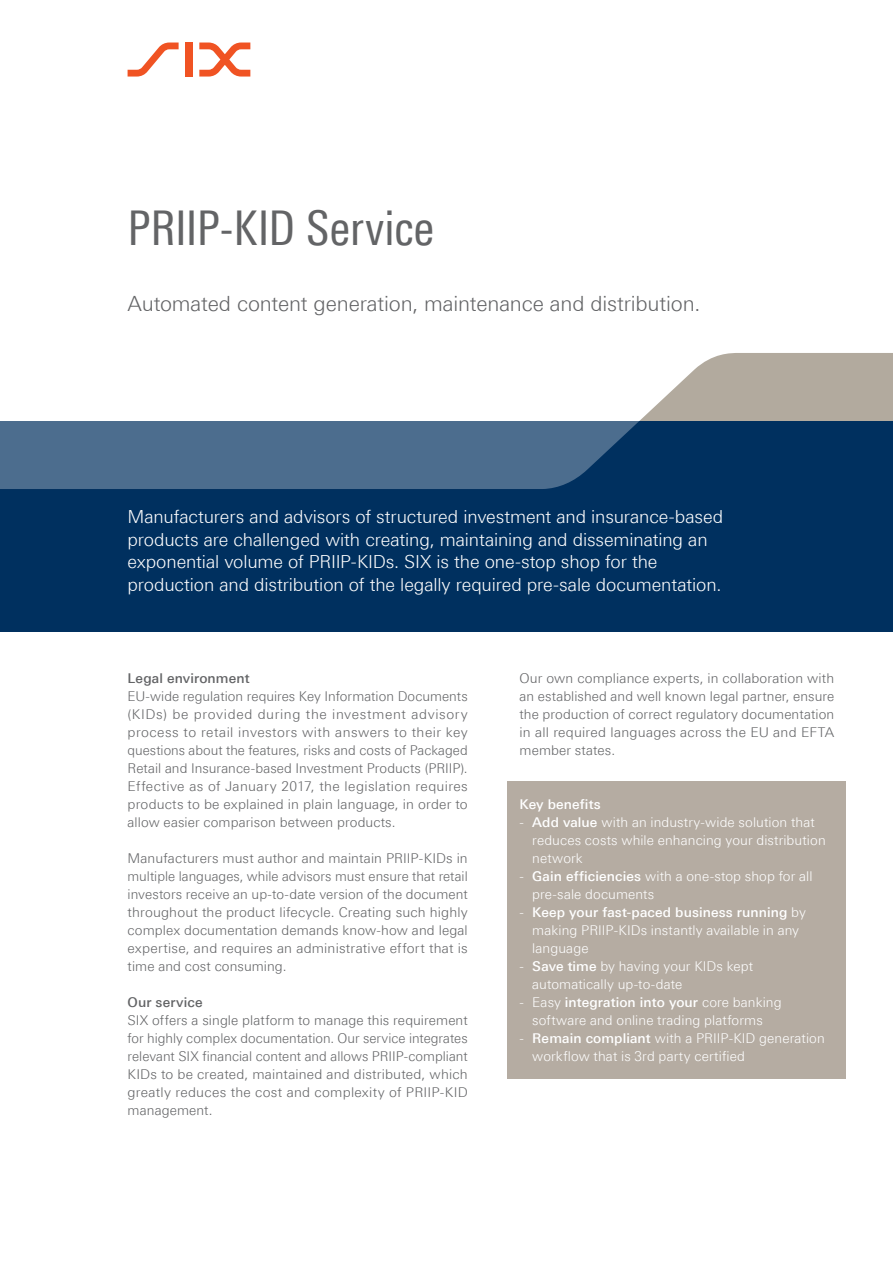
<style>
.page{position:relative;width:893px;height:1263px;background:#fff}
.page>*{position:absolute;margin:0;border:0;box-sizing:border-box;transform-origin:0 0}
.t1{font:48px "Linotype Univers 420 Cn";letter-spacing:-.01em;color:#636466}
.t2{font:300 21px "Linotype Univers 330";letter-spacing:-.01em;color:#636466}
.t3{font:300 18px/22.5px "Linotype Univers 330";letter-spacing:-.01em;color:#fff}
.t4{font:300 13.5px/18px "Linotype Univers 330";letter-spacing:.01em;color:#636466;text-align:justify}
.t5{font:300 13.5px/18px "Linotype Univers 330";letter-spacing:.005em;color:#fff}
.t6{font:500 13.5px "Linotype Univers 530";letter-spacing:.01em;color:#fff}
.t7{font:500 13.5px "Linotype Univers 530";letter-spacing:.01em;color:#636466}
.s1{font-family:"Linotype Univers 530";font-weight:500}
.s2{font-family:"Linotype Univers 330";font-weight:300}
</style>
<div class="page">
<svg style="left:128px;top:43px;width:51px;height:34px"></svg>
<div style="left:185px;top:43px;width:8px;height:34px;background:#f05323"></div>
<svg style="left:199px;top:43px;width:51px;height:34px"></svg>
<div style="left:0;top:421px;width:893px;height:210px;background:#00305f"></div>
<svg style="left:0;top:353px;width:893px;height:136px"></svg>
<div style="left:507px;top:781px;width:339px;height:298px;background:#b5aca2"></div>
<h1 class="t1" style="left:128px;top:200px;width:308px">PRIIP-KID Service</h1>
<h2 class="t2" style="left:128px;top:292px;width:574px">Automated content generation, maintenance and distribution.</h2>
<p class="t3" style="left:128px;top:505px;width:597px">Manufacturers and advisors of structured investment and insurance-based products are challenged with creating, maintaining and disseminating an exponential volume of PRIIP-KIDs. SIX is the one-stop shop for the production and distribution of the legally required pre-sale documentation.</p>
<p class="t7" style="left:128px;top:670px;width:124px">Legal environment</p>
<p class="t4" style="left:128px;top:687px;width:342px">EU-wide regulation requires Key Information Documents (KIDs) be provided during the investment advisory process to retail investors with answers to their key questions about the features, risks and costs of Packaged Retail and Insurance-based Investment Products (PRIIP).<br>Effective as of January 2017, the legislation requires products to be explained in plain language, in order to allow easier comparison between products.</p>
<p class="t4" style="left:128px;top:849px;width:342px">Manufacturers must author and maintain PRIIP-KIDs in multiple languages, while advisors must ensure that retail investors receive an up-to-date version of the document throughout the product lifecycle. Creating such highly complex documentation demands know-how and legal expertise, and requires an administrative effort that is time and cost consuming.</p>
<p class="t7" style="left:128px;top:994px;width:76px">Our service</p>
<p class="t4" style="left:128px;top:1011px;width:342px">SIX offers a single platform to manage this requirement for highly complex documentation. Our service integrates relevant SIX financial content and allows PRIIP-compliant KIDs to be created, maintained and distributed, which greatly reduces the cost and complexity of PRIIP-KID management.</p>
<p class="t4" style="left:519px;top:669px;width:316px">Our own compliance experts, in collaboration with an established and well known legal partner, ensure the production of correct regulatory documentation in all required languages across the EU and EFTA member states.</p>
<p class="t6" style="left:519px;top:796px;width:83px">Key benefits</p>
<p class="t5" style="left:532px;top:813px;width:295px;text-indent:-13px">- <span class="s1">Add value</span> with an industry-wide solution that reduces costs while enhancing your distribution network</p>
<p class="t5" style="left:532px;top:867px;width:282px;text-indent:-13px">- <span class="s1">Gain efficiencies</span> with a one-stop shop for all pre-sale documents</p>
<p class="t6" style="left:519px;top:904px;width:288px"><span class="s2">-</span> Keep your fast-paced business running <span class="s2">by</span></p>
<p class="t5" style="left:532px;top:921px;width:268px">making PRIIP-KIDs instantly available in any language</p>
<p class="t5" style="left:532px;top:957px;width:222px;text-indent:-13px">- <span class="s1">Save time</span> by having your KIDs kept automatically up-to-date</p>
<p class="t6" style="left:519px;top:994px;width:264px"><span class="s2">- Easy</span> integration into your <span class="s2">core banking</span></p>
<p class="t5" style="left:532px;top:1011px;width:232px">software and online trading platforms</p>
<p class="t5" style="left:532px;top:1029px;width:294px;text-indent:-13px">- <span class="s1">Remain compliant</span> with a PRIIP-KID generation workflow that is 3rd party certified</p>
</div>
